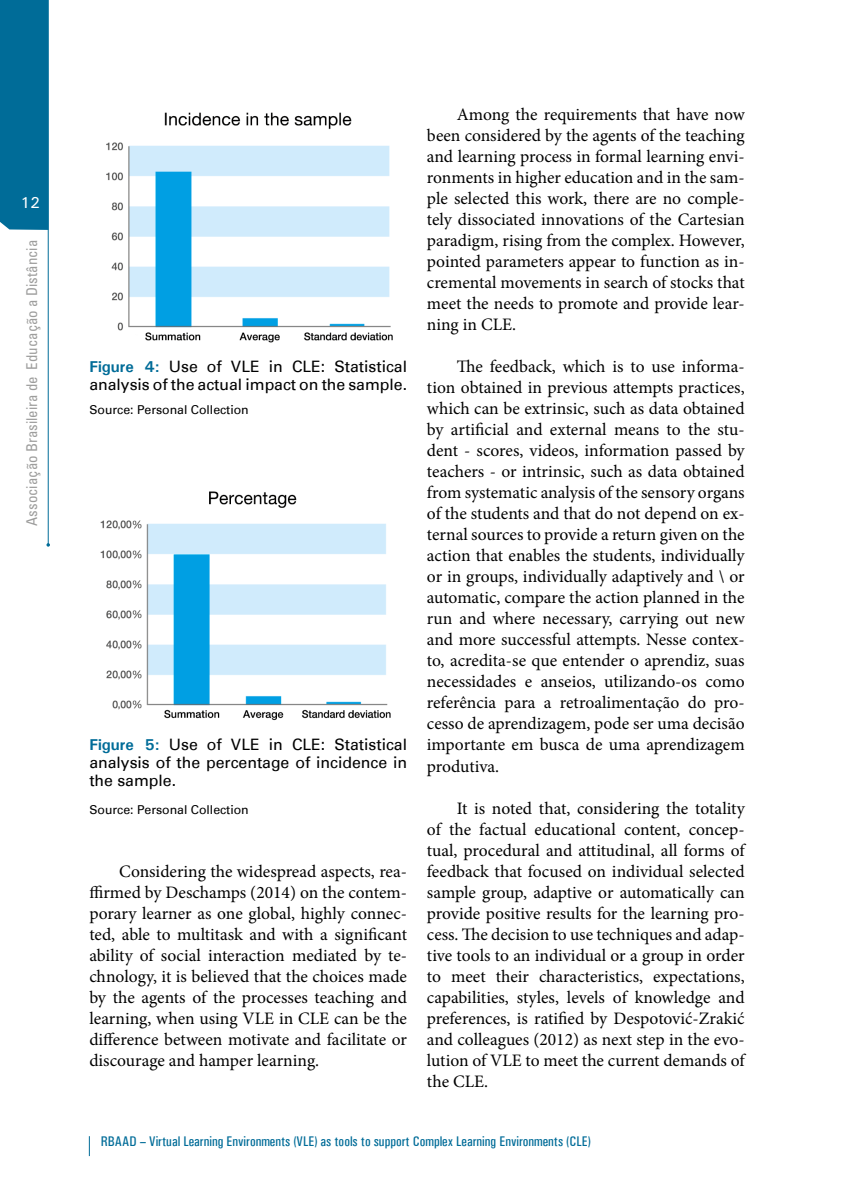
<style>
.page{position:relative;width:844px;height:1191px;background:#fff}
.page>*{position:absolute;margin:0;border:0;box-sizing:border-box;transform-origin:0 0}
.t1{font:17.5px/21px "Minion Pro";letter-spacing:-.005em;color:#000;text-align:justify}
.t2{font:15.75px/17.5px "Univers";color:#000}
.t3{font:500 15.75px "Univers";color:#fff}
.t4{font:condensed 14.88px "Univers";color:#9d9d9c}
.t5{font:500 14px "Univers Condensed";color:#006c98}
.t6{font:12.25px "Univers";color:#000}
.s1{font-weight:700;color:#006c98}
</style>
<div class="page">
<div style="left:0;top:0;width:48px;height:230px;background:#006c98"></div>
<hr style="left:48px;top:0;width:1px;height:545px;background:#006c98">
<svg style="left:89px;top:1136px;width:1px;height:20px"></svg>
<img style="left:106px;top:112px;width:287px;height:231px">
<img style="left:100px;top:491px;width:291px;height:230px">
<p class="t3" style="left:20px;top:192px;width:21px">12</p>
<p class="t4" style="left:22px;top:526px;width:287px;rotate:-90deg">Associação Brasileira de Educação a Distância</p>
<p class="t2" style="left:89px;top:358px;width:319px"><span class="s1">Figure 4:</span> Use of VLE in CLE: Statistical analysis of the actual impact on the sample.</p>
<p class="t6" style="left:89px;top:403px;width:161px">Source: Personal Collection</p>
<p class="t2" style="left:89px;top:736px;width:319px;text-align:justify"><span class="s1">Figure 5:</span> Use of VLE in CLE: Statistical analysis of the percentage of incidence in the sample.</p>
<p class="t6" style="left:89px;top:802px;width:161px">Source: Personal Collection</p>
<p class="t1" style="left:89px;top:860px;width:319px;text-indent:30px">Considering the widespread aspects, rea&shy;ffirmed by Deschamps (2014) on the contem&shy;porary learner as one global, highly connec&shy;ted, able to multitask and with a significant ability of social interaction mediated by te&shy;chnology, it is believed that the choices made by the agents of the processes teaching and learning, when using VLE in CLE can be the difference between motivate and facilitate or discourage and hamper learning.</p>
<p class="t1" style="left:427px;top:104px;width:319px;text-indent:30px">Among the requirements that have now been considered by the agents of the teaching and learning process in formal learning envi&shy;ronments in higher education and in the sam&shy;ple selected this work, there are no comple&shy;tely dissociated innovations of the Cartesian paradigm, rising from the complex. However, pointed parameters appear to function as in&shy;cremental movements in search of stocks that meet the needs to promote and provide lear&shy;ning in CLE.</p>
<p class="t1" style="left:427px;top:356px;width:319px;text-indent:30px">The feedback, which is to use informa&shy;tion obtained in previous attempts practices, which can be extrinsic, such as data obtained by artificial and external means to the stu&shy;dent - scores, videos, information passed by teachers - or intrinsic, such as data obtained from systematic analysis of the sensory organs of the students and that do not depend on ex&shy;ternal sources to provide a return given on the action that enables the students, individually or in groups, individually adaptively and \ or automatic, compare the action planned in the run and where necessary, carrying out new and more successful attempts. Nesse contex&shy;to, acredita-se que entender o aprendiz, suas necessidades e anseios, utilizando-os como referência para a retroalimentação do pro&shy;cesso de aprendizagem, pode ser uma decisão importante em busca de uma aprendizagem produtiva.</p>
<p class="t1" style="left:427px;top:797px;width:319px;text-indent:30px">It is noted that, considering the totality of the factual educational content, concep&shy;tual, procedural and attitudinal, all forms of feedback that focused on individual selected sample group, adaptive or automatically can provide positive results for the learning pro&shy;cess. The decision to use techniques and adap&shy;tive tools to an individual or a group in order to meet their characteristics, expectations, capabilities, styles, levels of knowledge and preferences, is ratified by Despotović-Zrakić and colleagues (2012) as next step in the evo&shy;lution of VLE to meet the current demands of the CLE.</p>
<p class="t5" style="left:101px;top:1133px;width:491px">RBAAD – Virtual Learning Environments (VLE) as tools to support Complex Learning Environments (CLE)</p>
</div>
